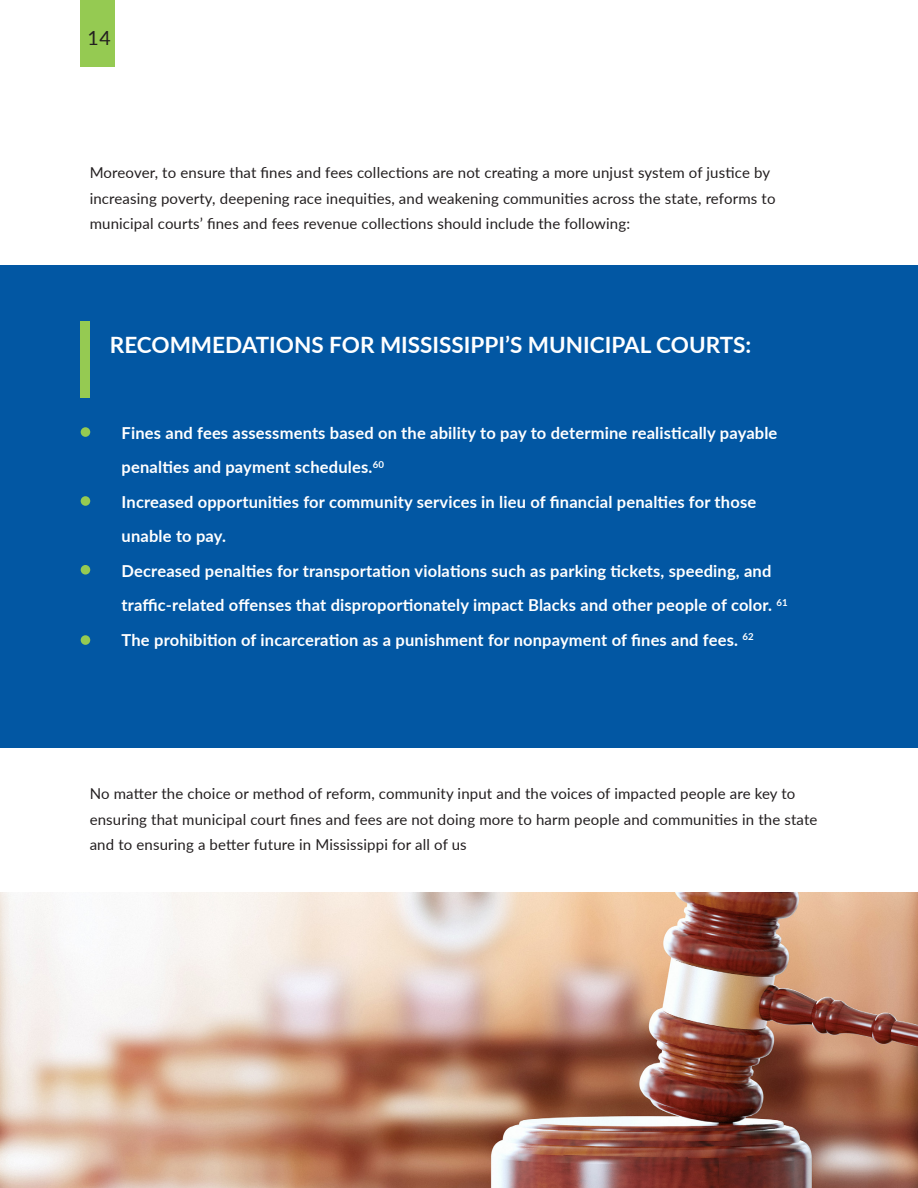
<style>
.page{position:relative;width:918px;height:1188px;background:#fff}
.page>*{position:absolute;margin:0;border:0;box-sizing:border-box;transform-origin:0 0}
.second_title{font:700 22.5px "Lato";color:#fff}
.t1{font:19.5px "Lato";color:#231f20}
.second_title-2{font:700 16.5px "Lato";letter-spacing:.01em;color:#fff}
.second_title-3{font:15px/25.5px "Lato";letter-spacing:.01em;color:#231f20}
</style>
<div class="page">
<div style="left:0;top:265px;width:918px;height:482px;background:#0257a3"></div>
<div style="left:81px;top:321px;width:9px;height:76px;background:#95ca52"></div>
<div style="left:81px;top:427px;width:9px;height:10px;background:#95ca52;border-radius:50%"></div>
<div style="left:81px;top:496px;width:9px;height:10px;background:#95ca52;border-radius:50%"></div>
<div style="left:81px;top:565px;width:9px;height:10px;background:#95ca52;border-radius:50%"></div>
<div style="left:81px;top:635px;width:9px;height:10px;background:#95ca52;border-radius:50%"></div>
<div style="left:80px;top:0;width:34px;height:67px;background:#95ca52"></div>
<img style="left:0;top:892px;width:918px;height:296px">
<p class="t1" style="left:87px;top:24px;width:25px">14</p>
<p class="second_title-3" style="left:90px;top:159px;width:687px">Moreover, to ensure that fines and fees collections are not creating a more unjust system of justice by increasing poverty, deepening race inequities, and weakening communities across the state, reforms to municipal courts’ fines and fees revenue collections should include the following:</p>
<p class="second_title" style="left:110px;top:329px;width:643px">RECOMMEDATIONS FOR MISSISSIPPI’S MUNICIPAL COURTS:</p>
<p class="second_title-2" style="left:122px;top:420px;width:657px">Fines and fees assessments based on the ability to pay to determine realistically payable</p>
<p class="second_title-2" style="left:122px;top:455px;width:264px">penalties and payment schedules.<sup>60</sup></p>
<p class="second_title-2" style="left:122px;top:489px;width:636px">Increased opportunities for community services in lieu of financial penalties for those</p>
<p class="second_title-2" style="left:122px;top:524px;width:106px">unable to pay.</p>
<p class="second_title-2" style="left:122px;top:558px;width:651px">Decreased penalties for transportation violations such as parking tickets, speeding, and</p>
<p class="second_title-2" style="left:122px;top:593px;width:668px">traffic-related offenses that disproportionately impact Blacks and other people of color. <sup>61</sup></p>
<p class="second_title-2" style="left:122px;top:627px;width:634px">The prohibition of incarceration as a punishment for nonpayment of fines and fees. <sup>62</sup></p>
<p class="second_title-3" style="left:90px;top:780px;width:729px">No matter the choice or method of reform, community input and the voices of impacted people are key to ensuring that municipal court fines and fees are not doing more to harm people and communities in the state and to ensuring a better future in Mississippi for all of us</p>
</div>
